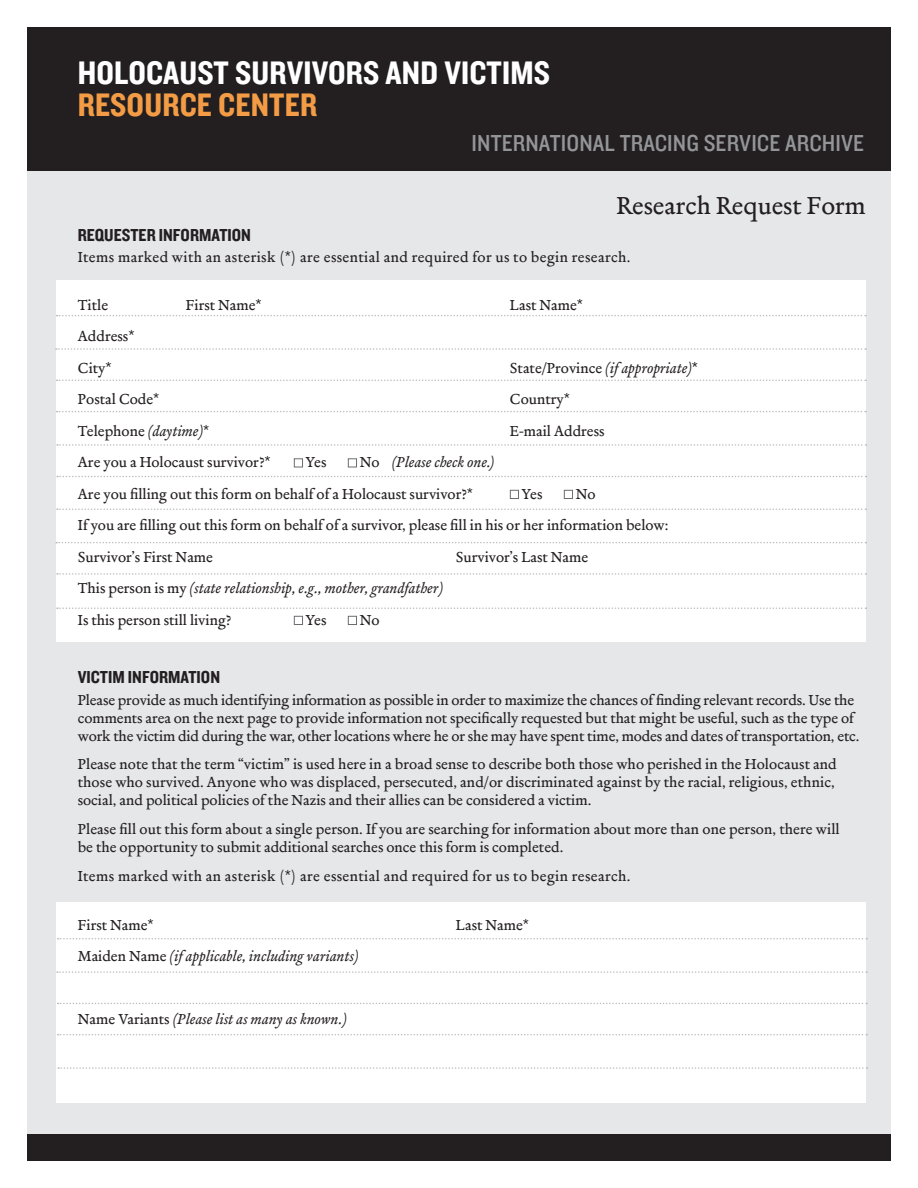
<style>
.page{position:relative;width:918px;height:1188px;background:#fff}
.page>*{position:absolute;margin:0;border:0;box-sizing:border-box;transform-origin:0 0}
.t1{font:33.75px "Knockout 50 Welterweight";letter-spacing:.005em;color:#fff}
.t2{font:33.75px "Knockout 50 Welterweight";letter-spacing:.005em;color:#f39c45}
.t3{font:25.5px "Merlo Roman Osf";color:#231f20}
.t4{font:24px "Knockout 30 Junior Welterwt";letter-spacing:.005em;color:#939598}
.t5{font:18px "Knockout 50 Welterweight";color:#231f20}
.t6{font:15px/18px "Merlo Roman Osf";color:#231f20}
.t7{font:15px "Merlo Italic Osf";color:#231f20}
.t8{font:15px "Merlo Roman Osf";letter-spacing:.025em;color:#231f20}
.s1{font-family:"Merlo Italic Osf"}
.s2{font-family:"Merlo Roman Osf"}
</style>
<div class="page">
<div style="left:27px;top:43px;width:864px;height:1107px;background:#e6e7e9"></div>
<div style="left:27px;top:27px;width:864px;height:144px;background:#231f20"></div>
<div style="left:56px;top:280px;width:810px;height:362px;background:#fff"></div>
<div style="left:294px;top:458px;width:9px;height:9px;border:1px solid #6c6d70"></div>
<div style="left:348px;top:458px;width:9px;height:9px;border:1px solid #6c6d70"></div>
<div style="left:510px;top:490px;width:9px;height:9px;border:1px solid #6c6d70"></div>
<div style="left:564px;top:490px;width:9px;height:9px;border:1px solid #6c6d70"></div>
<div style="left:294px;top:616px;width:9px;height:9px;border:1px solid #6c6d70"></div>
<div style="left:348px;top:616px;width:9px;height:9px;border:1px solid #6c6d70"></div>
<svg style="left:57px;top:315px;width:809px;height:1px"></svg>
<svg style="left:56px;top:348px;width:810px;height:2px"></svg>
<svg style="left:57px;top:380px;width:809px;height:1px"></svg>
<svg style="left:57px;top:411px;width:809px;height:1px"></svg>
<svg style="left:57px;top:444px;width:809px;height:2px"></svg>
<div style="left:27px;top:1134px;width:864px;height:27px;background:#231f20"></div>
<svg style="left:57px;top:476px;width:810px;height:1px"></svg>
<svg style="left:57px;top:508px;width:809px;height:2px"></svg>
<svg style="left:56px;top:542px;width:810px;height:1px"></svg>
<svg style="left:57px;top:573px;width:809px;height:2px"></svg>
<svg style="left:57px;top:607px;width:809px;height:2px"></svg>
<div style="left:56px;top:902px;width:810px;height:200px;background:#fff"></div>
<svg style="left:58px;top:938px;width:809px;height:1px"></svg>
<svg style="left:57px;top:971px;width:810px;height:2px"></svg>
<svg style="left:58px;top:1003px;width:809px;height:1px"></svg>
<svg style="left:58px;top:1034px;width:809px;height:1px"></svg>
<svg style="left:58px;top:1067px;width:810px;height:2px"></svg>
<p class="t1" style="left:78px;top:51px;width:474px">HOLOCAUST SURVIVORS AND VICTIMS</p>
<p class="t2" style="left:78px;top:83px;width:241px">RESOURCE CENTER</p>
<p class="t4" style="left:472px;top:127px;width:394px">INTERNATIONAL TRACING SERVICE ARCHIVE</p>
<p class="t3" style="left:616px;top:191px;width:251px">Research Request Form</p>
<p class="t5" style="left:78px;top:223px;width:175px">REQUESTER INFORMATION</p>
<p class="t8" style="left:78px;top:248px;width:554px">Items marked with an asterisk (*) are essential and required for us to begin research.</p>
<p class="t6" style="left:78px;top:296px;width:32px">Title</p>
<p class="t6" style="left:186px;top:296px;width:77px">First Name*</p>
<p class="t6" style="left:510px;top:296px;width:75px">Last Name*</p>
<p class="t6" style="left:78px;top:328px;width:58px">Address*</p>
<p class="t6" style="left:78px;top:359px;width:35px">City*</p>
<p class="t6" style="left:510px;top:359px;width:190px">State/Province <span class="s1">(if appropriate)</span>*</p>
<p class="t6" style="left:78px;top:391px;width:83px">Postal Code*</p>
<p class="t6" style="left:510px;top:391px;width:61px">Country*</p>
<p class="t6" style="left:78px;top:422px;width:133px">Telephone <span class="s1">(daytime)</span>*</p>
<p class="t6" style="left:510px;top:422px;width:96px">E-mail Address</p>
<p class="t6" style="left:78px;top:454px;width:194px">Are you a Holocaust survivor?*</p>
<p class="t6" style="left:306px;top:454px;width:22px">Yes</p>
<p class="t7" style="left:360px;top:454px;width:136px"><span class="s2">No</span> (Please check one.)</p>
<p class="t6" style="left:78px;top:485px;width:397px">Are you filling out this form on behalf of a Holocaust survivor?*</p>
<p class="t6" style="left:522px;top:485px;width:22px">Yes</p>
<p class="t6" style="left:576px;top:485px;width:21px">No</p>
<p class="t6" style="left:78px;top:517px;width:592px">If you are filling out this form on behalf of a survivor, please fill in his or her information below:</p>
<p class="t6" style="left:78px;top:548px;width:137px">Survivor’s First Name</p>
<p class="t6" style="left:456px;top:548px;width:134px">Survivor’s Last Name</p>
<p class="t7" style="left:78px;top:580px;width:367px"><span class="s2">This person is my</span> (state relationship, e.g., mother, grandfather)</p>
<p class="t6" style="left:78px;top:611px;width:155px">Is this person still living?</p>
<p class="t6" style="left:306px;top:611px;width:22px">Yes</p>
<p class="t6" style="left:360px;top:611px;width:21px">No</p>
<p class="t5" style="left:78px;top:666px;width:144px">VICTIM INFORMATION</p>
<p class="t6" style="left:78px;top:691px;width:783px">Please provide as much identifying information as possible in order to maximize the chances of finding relevant records. Use the comments area on the next page to provide information not specifically requested but that might be useful, such as the type of work the victim did during the war, other locations where he or she may have spent time, modes and dates oftransportation, etc.</p>
<p class="t6" style="left:78px;top:756px;width:761px">Please note that the term “victim” is used here in a broad sense to describe both those who perished in the Holocaust and those who survived. Anyone who was displaced, persecuted, and/or discriminated against by the racial, religious, ethnic, social, and political policies of the Nazis and their allies can be considered a victim.</p>
<p class="t6" style="left:78px;top:821px;width:763px">Please fill out this form about a single person. If you are searching for information about more than one person, there will be the opportunity to submit additional searches once this form is completed.</p>
<p class="t8" style="left:78px;top:868px;width:554px">Items marked with an asterisk (*) are essential and required for us to begin research.</p>
<p class="t6" style="left:78px;top:917px;width:77px">First Name*</p>
<p class="t6" style="left:456px;top:917px;width:75px">Last Name*</p>
<p class="t7" style="left:78px;top:948px;width:282px"><span class="s2">Maiden Name</span> (if applicable, including variants)</p>
<p class="t7" style="left:78px;top:1011px;width:270px"><span class="s2">Name Variants</span> (Please list as many as known.)</p>
</div>
